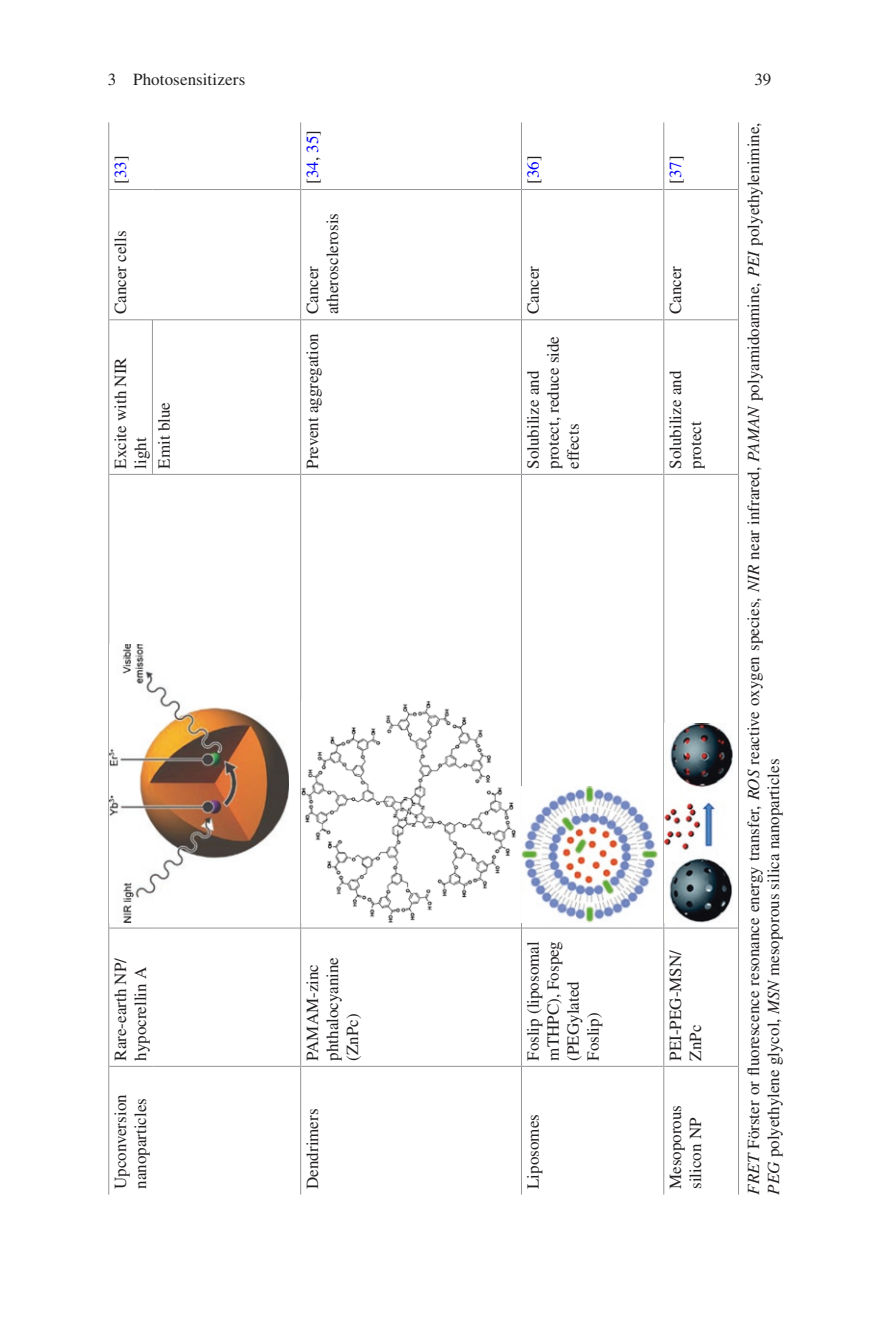
<style>
.page{position:relative;width:879px;height:1333px;background:#fff}
.page>*{position:absolute;margin:0;border:0;box-sizing:border-box;transform-origin:0 0}
.t1{font:17px/20px "Xnycjx Times";color:#231f20}
.t2{font:17px "Glrhfv Times";letter-spacing:.005em;color:#231f20}
.t3{font:17px "Xnycjx Times";color:#0000fa}
.s1{color:#0000fa}
.s2{color:#231f20}
.s3{font-family:"Xhdynl Times";font-style:italic}
</style>
<div class="page">
<hr style="left:108px;top:1066px;width:1px;height:128px;background:#939598">
<hr style="left:108px;top:928px;width:1px;height:138px;background:#939598">
<hr style="left:109px;top:1065px;width:43px;height:1px;background:#939598">
<hr style="left:152px;top:1065px;width:148px;height:1px;background:#939598">
<hr style="left:108px;top:474px;width:1px;height:454px;background:#939598">
<hr style="left:109px;top:927px;width:43px;height:1px;background:#939598">
<hr style="left:152px;top:927px;width:148px;height:1px;background:#939598">
<hr style="left:108px;top:320px;width:1px;height:154px;background:#939598">
<hr style="left:109px;top:474px;width:43px;height:1px;background:#939598">
<hr style="left:108px;top:189px;width:1px;height:131px;background:#939598">
<hr style="left:109px;top:319px;width:43px;height:1px;background:#939598">
<hr style="left:108px;top:122px;width:1px;height:67px;background:#939598">
<hr style="left:109px;top:189px;width:43px;height:1px;background:#939598">
<hr style="left:152px;top:189px;width:148px;height:1px;background:#939598">
<hr style="left:152px;top:319px;width:1px;height:156px;background:#939598">
<hr style="left:153px;top:474px;width:147px;height:1px;background:#939598">
<hr style="left:153px;top:319px;width:147px;height:1px;background:#939598">
<hr style="left:300px;top:1066px;width:1px;height:128px;background:#939598">
<hr style="left:300px;top:928px;width:1px;height:138px;background:#939598">
<hr style="left:301px;top:1065px;width:220px;height:1px;background:#939598">
<hr style="left:300px;top:474px;width:1px;height:454px;background:#939598">
<hr style="left:301px;top:927px;width:220px;height:1px;background:#939598">
<hr style="left:300px;top:320px;width:1px;height:154px;background:#939598">
<hr style="left:301px;top:474px;width:220px;height:1px;background:#939598">
<hr style="left:300px;top:189px;width:1px;height:131px;background:#939598">
<hr style="left:301px;top:319px;width:220px;height:1px;background:#939598">
<hr style="left:300px;top:122px;width:1px;height:67px;background:#939598">
<hr style="left:301px;top:189px;width:220px;height:1px;background:#939598">
<hr style="left:521px;top:1066px;width:1px;height:128px;background:#939598">
<hr style="left:521px;top:928px;width:1px;height:138px;background:#939598">
<hr style="left:522px;top:1065px;width:141px;height:1px;background:#939598">
<hr style="left:521px;top:474px;width:1px;height:454px;background:#939598">
<hr style="left:522px;top:927px;width:141px;height:1px;background:#939598">
<hr style="left:521px;top:320px;width:1px;height:154px;background:#939598">
<hr style="left:522px;top:474px;width:141px;height:1px;background:#939598">
<hr style="left:521px;top:189px;width:1px;height:131px;background:#939598">
<hr style="left:522px;top:319px;width:141px;height:1px;background:#939598">
<hr style="left:521px;top:122px;width:1px;height:67px;background:#939598">
<hr style="left:522px;top:189px;width:141px;height:1px;background:#939598">
<hr style="left:663px;top:189px;width:1px;height:131px;background:#939598">
<hr style="left:738px;top:189px;width:1px;height:131px;background:#939598">
<hr style="left:663px;top:320px;width:1px;height:154px;background:#939598">
<hr style="left:664px;top:319px;width:74px;height:1px;background:#939598">
<hr style="left:738px;top:320px;width:1px;height:154px;background:#939598">
<hr style="left:663px;top:474px;width:1px;height:454px;background:#939598">
<hr style="left:664px;top:474px;width:74px;height:1px;background:#939598">
<hr style="left:738px;top:474px;width:1px;height:454px;background:#939598">
<hr style="left:663px;top:928px;width:1px;height:138px;background:#939598">
<hr style="left:664px;top:927px;width:74px;height:1px;background:#939598">
<hr style="left:738px;top:928px;width:1px;height:138px;background:#939598">
<hr style="left:663px;top:122px;width:1px;height:67px;background:#939598">
<hr style="left:664px;top:189px;width:74px;height:1px;background:#939598">
<hr style="left:738px;top:122px;width:1px;height:67px;background:#939598">
<hr style="left:663px;top:1066px;width:1px;height:128px;background:#939598">
<hr style="left:664px;top:1065px;width:74px;height:1px;background:#939598">
<hr style="left:738px;top:1066px;width:1px;height:128px;background:#939598">
<img style="left:109px;top:644px;width:180px;height:278px">
<img style="left:301px;top:701px;width:214px;height:221px">
<img style="left:522px;top:786px;width:135px;height:136px">
<img style="left:664px;top:724px;width:68px;height:198px">
<p class="t2" style="left:108px;top:70px;width:139px">3 Photosensitizers</p>
<p class="t1" style="left:110px;top:184px;width:30px;rotate:-90deg">[<span class="s1">33</span>]</p>
<p class="t1" style="left:110px;top:314px;width:85px;rotate:-90deg">Cancer cells</p>
<p class="t1" style="left:110px;top:468px;width:113px;rotate:-90deg">Excite with NIR light</p>
<p class="t1" style="left:154px;top:468px;width:68px;rotate:-90deg">Emit blue</p>
<p class="t3" style="left:303px;top:184px;width:55px;rotate:-90deg"><span class="s2">[</span>34<span class="s2">,</span> 35<span class="s2">]</span></p>
<p class="t1" style="left:302px;top:314px;width:103px;text-indent:-154px;rotate:-90deg">Prevent aggregation Cancer atherosclerosis</p>
<p class="t1" style="left:110px;top:1060px;width:104px;rotate:-90deg">Rare-earth NP/ hypocrellin A</p>
<p class="t1" style="left:110px;top:1188px;width:96px;rotate:-90deg">Upconversion nanoparticles</p>
<p class="t1" style="left:302px;top:1060px;width:105px;rotate:-90deg">PAMAM-zinc phthalocyanine (ZnPc)</p>
<p class="t1" style="left:302px;top:1188px;width:82px;rotate:-90deg">Dendrimers</p>
<p class="t1" style="left:523px;top:184px;width:30px;rotate:-90deg">[<span class="s1">36</span>]</p>
<p class="t1" style="left:523px;top:314px;width:50px;rotate:-90deg">Cancer</p>
<p class="t1" style="left:523px;top:468px;width:134px;rotate:-90deg">Solubilize and protect, reduce side effects</p>
<p class="t1" style="left:523px;top:1060px;width:121px;rotate:-90deg">Foslip (liposomal mTHPC), Fospeg (PEGylated<br>Foslip)</p>
<p class="t1" style="left:523px;top:1188px;width:76px;rotate:-90deg">Liposomes</p>
<p class="t1" style="left:665px;top:184px;width:30px;rotate:-90deg">[<span class="s1">37</span>]</p>
<p class="t1" style="left:665px;top:314px;width:50px;rotate:-90deg">Cancer</p>
<p class="t1" style="left:665px;top:468px;width:99px;rotate:-90deg">Solubilize and protect</p>
<p class="t1" style="left:665px;top:1060px;width:112px;rotate:-90deg">PEI-PEG-MSN/<br>ZnPc</p>
<p class="t1" style="left:665px;top:1188px;width:86px;rotate:-90deg">Mesoporous silicon NP</p>
<p class="t1" style="left:754px;top:69px;width:18px">39</p>
<p class="t1" style="left:743px;top:1194px;width:1073px;rotate:-90deg"><span class="s3">FRET</span> Förster or fluorescence resonance energy transfer, <span class="s3">ROS</span> reactive oxygen species, <span class="s3">NIR</span> near infrared, <span class="s3">PAMAN</span> polyamidoamine, <span class="s3">PEI</span> polyethylenimine,<br><span class="s3">PEG</span> polyethylene glycol, <span class="s3">MSN</span> mesoporous silica nanoparticles</p>
</div>
